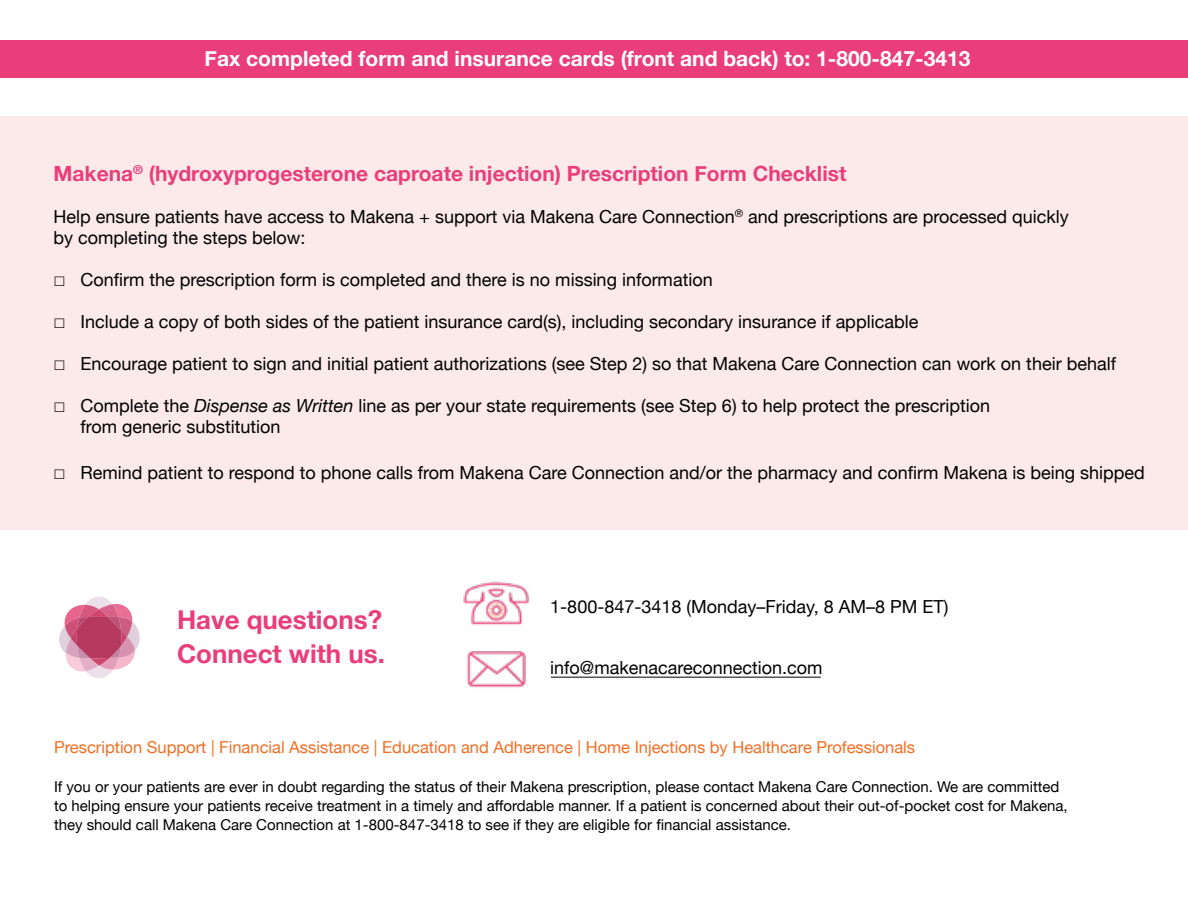
<style>
.page{position:relative;width:1188px;height:918px;background:#fff}
.page>*{position:absolute;margin:0;border:0;box-sizing:border-box;transform-origin:0 0}
.t1{font:700 25.95px/34.3px "Helvetica Neue";color:#e93e79}
.t2{font:700 21px "Helvetica Neue";color:#e93e79}
.t3{font:700 21px "Helvetica Neue";color:#fff}
.t4{font:18px/21.6px "Helvetica Neue";color:#000}
.t5{font:16.5px "Helvetica Neue";color:#f36e24}
.t6{font:15px/18.8px "Helvetica Neue";color:#000}
.s1{font-family:"Alright Sans";font-size:13.5px}
.s2{font-style:italic}
</style>
<div class="page">
<svg style="left:59px;top:597px;width:81px;height:81px"></svg>
<hr style="left:551px;top:677px;width:270px;height:1px;background:#000">
<div style="left:0;top:40px;width:1188px;height:38px;background:#e93e79"></div>
<div style="left:0;top:117px;width:1188px;height:413px;background:#fceaeb"></div>
<img style="left:463px;top:581px;width:67px;height:44px">
<img style="left:466px;top:651px;width:61px;height:37px">
<p class="t3" style="left:205px;top:43px;width:767px">Fax completed form and insurance cards (front and back) to: 1-800-847-3413</p>
<p class="t2" style="left:54px;top:157px;width:794px">Makena<sup>®</sup> (hydroxyprogesterone caproate injection) Prescription Form Checklist</p>
<p class="t4" style="left:54px;top:207px;width:1017px">Help ensure patients have access to Makena + support via Makena Care Connection<sup>®</sup> and prescriptions are processed quickly by completing the steps below:</p>
<p class="t4" style="left:54px;top:270px;width:661px"><span class="s1">□</span> Confirm the prescription form is completed and there is no missing information</p>
<p class="t4" style="left:54px;top:312px;width:866px"><span class="s1">□</span> Include a copy of both sides of the patient insurance card(s), including secondary insurance if applicable</p>
<p class="t4" style="left:54px;top:354px;width:1064px"><span class="s1">□</span> Encourage patient to sign and initial patient authorizations (see Step 2) so that Makena Care Connection can work on their behalf</p>
<p class="t4" style="left:81px;top:396px;width:911px;text-indent:-27px"><span class="s1">□</span> Complete the <span class="s2">Dispense as Written</span> line as per your state requirements (see Step 6) to help protect the prescription from generic substitution</p>
<p class="t4" style="left:54px;top:463px;width:1093px"><span class="s1">□</span> Remind patient to respond to phone calls from Makena Care Connection and/or the pharmacy and confirm Makena is being shipped</p>
<h1 class="t1" style="left:177px;top:603px;width:209px">Have questions?<br>Connect with us.</h1>
<p class="t4" style="left:550px;top:597px;width:400px">1-800-847-3418 (Monday–Friday, 8 AM–8 PM ET)</p>
<p class="t4" style="left:550px;top:658px;width:274px">info@makenacareconnection.com</p>
<p class="t5" style="left:54px;top:736px;width:863px">Prescription Support | Financial Assistance | Education and Adherence | Home Injections by Healthcare Professionals</p>
<p class="t6" style="left:54px;top:779px;width:1015px">If you or your patients are ever in doubt regarding the status of their Makena prescription, please contact Makena Care Connection. We are committed to helping ensure your patients receive treatment in a timely and affordable manner. If a patient is concerned about their out-of-pocket cost for Makena, they should call Makena Care Connection at 1-800-847-3418 to see if they are eligible for financial assistance.</p>
</div>
